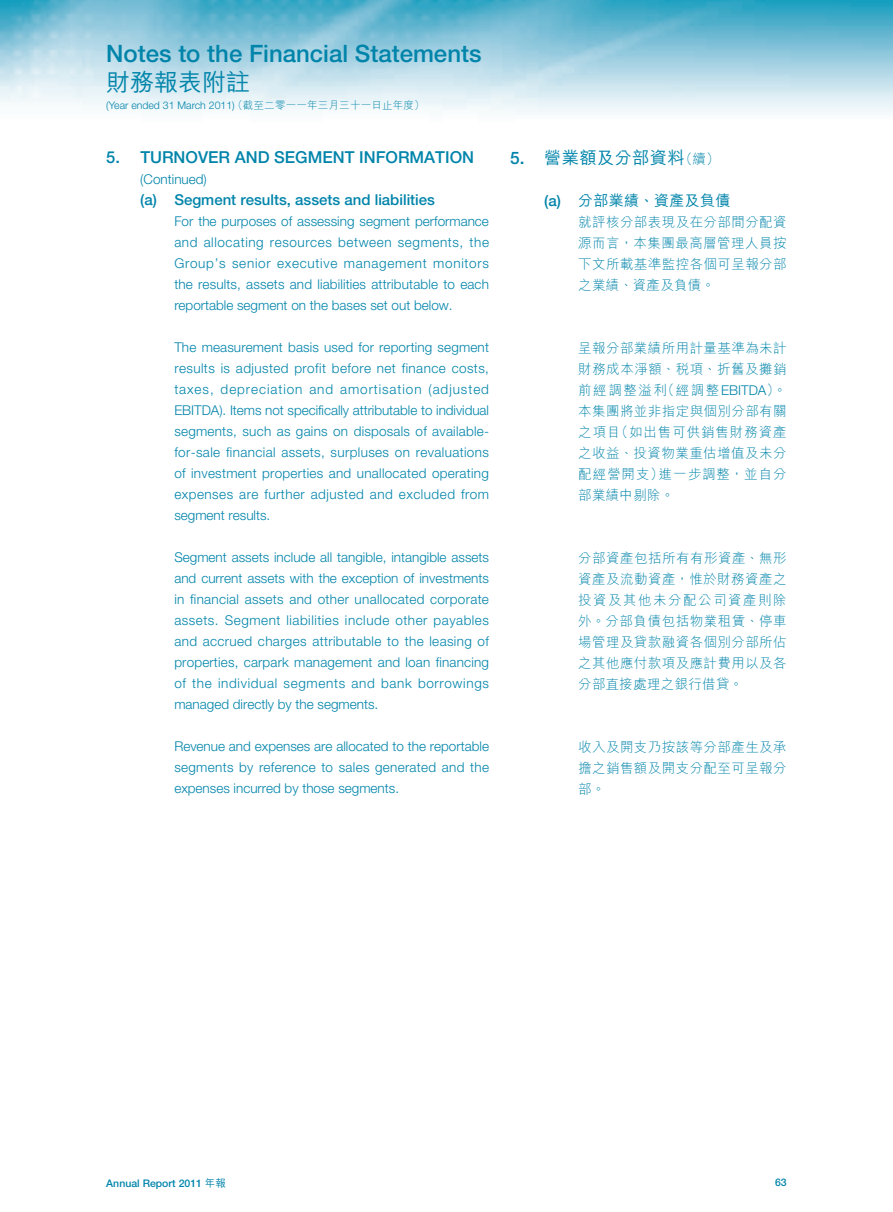
<style>
.page{position:relative;width:893px;height:1212px;background:#fff}
.page>*{position:absolute;margin:0;border:0;box-sizing:border-box;transform-origin:0 0}
.t1{font:500 24px "Helvetica Neue LT Std";color:#0084aa}
.t2{font:24px "M Hei HK Medium B5 pc H";color:#0084aa}
.t3{font:17.25px "M Hei HK Medium B5 pc H";letter-spacing:.02em;color:#0084aa}
.t4{font:500 16.5px "Helvetica Neue LT Std";color:#0084aa}
.t5{font:500 15px "Helvetica Neue LT Std";color:#0084aa}
.t6{font:15px "M Hei HK Medium B5 pc H";letter-spacing:.02em;color:#0084aa}
.t7{font:300 13.5px/21px "Helvetica Neue LT Std";color:#0084aa;text-align:justify}
.t8{font:13.5px/21px "M Hei HK Light B5 pc H";letter-spacing:.03em;color:#0084aa;text-align:justify}
.t9{font:300 10.5px "Helvetica Neue LT Std";color:#0084aa}
.t10{font:500 10.5px "Helvetica Neue LT Std";color:#0084aa}
.s1{font-family:"M Hei HK Light B5 pc H";font-weight:400}
.s2{font-family:"Helvetica Neue LT Std";font-weight:500}
.s3{font-family:"M Hei HK Light B5 pc H";font-size:13.5px}
.s4{font-family:"Helvetica Neue LT Std";font-weight:300}
.s5{font-family:"M Hei HK Medium B5 pc H";font-weight:400}
</style>
<div class="page">
<img style="left:0;top:0;width:893px;height:114px">
<h1 class="t1" style="left:106px;top:45px;width:377px">Notes to the Financial Statements</h1>
<h1 class="t2" style="left:106px;top:73px;width:145px">財務報表附註</h1>
<p class="t9" style="left:106px;top:102px;width:320px">(Year ended 31 March 2011) <span class="s1">（截至二零一一年三月三十一日止年度）</span></p>
<p class="t4" style="left:106px;top:151px;width:369px">5. TURNOVER AND SEGMENT INFORMATION</p>
<p class="t7" style="left:140px;top:170px;width:68px">(Continued)</p>
<p class="t5" style="left:140px;top:194px;width:296px">(a) Segment results, assets and liabilities</p>
<p class="t7" style="left:174px;top:212px;width:316px">For the purposes of assessing segment performance and allocating resources between segments, the Group’s senior executive management monitors the results, assets and liabilities attributable to each reportable segment on the bases set out below.</p>
<p class="t7" style="left:174px;top:338px;width:316px">The measurement basis used for reporting segment results is adjusted profit before net finance costs, taxes, depreciation and amortisation (adjusted EBITDA). Items not specifically attributable to individual segments, such as gains on disposals of available&shy;for-sale financial assets, surpluses on revaluations of investment properties and unallocated operating expenses are further adjusted and excluded from segment results.</p>
<p class="t7" style="left:174px;top:548px;width:316px">Segment assets include all tangible, intangible assets and current assets with the exception of investments in financial assets and other unallocated corporate assets. Segment liabilities include other payables and accrued charges attributable to the leasing of properties, carpark management and loan financing of the individual segments and bank borrowings managed directly by the segments.</p>
<p class="t7" style="left:174px;top:737px;width:316px">Revenue and expenses are allocated to the reportable segments by reference to sales generated and the expenses incurred by those segments.</p>
<p class="t3" style="left:510px;top:151px;width:211px"><span class="s2">5.</span> 營業額及分部資料<span class="s3">（續）</span></p>
<p class="t6" style="left:544px;top:195px;width:188px"><span class="s2">(a)</span> 分部業績、資產及負債</p>
<p class="t8" style="left:578px;top:213px;width:210px">就評核分部表現及在分部間分配資源而言，本集團最高層管理人員按下文所載基準監控各個可呈報分部之業績、資產及負債。</p>
<p class="t8" style="left:578px;top:339px;width:210px">呈報分部業績所用計量基準為未計財務成本淨額、稅項、折舊及攤銷前經調整溢利（經調整<span class="s4">EBITDA</span>）。本集團將並非指定與個別分部有關之項目（如出售可供銷售財務資產之收益、投資物業重估增值及未分配經營開支）進一步調整，並自分部業績中剔除。</p>
<p class="t8" style="left:578px;top:550px;width:210px">分部資產包括所有有形資產、無形資產及流動資產，惟於財務資產之投資及其他未分配公司資產則除外。分部負債包括物業租賃、停車場管理及貸款融資各個別分部所佔之其他應付款項及應計費用以及各分部直接處理之銀行借貸。</p>
<p class="t8" style="left:578px;top:739px;width:210px">收入及開支乃按該等分部產生及承擔之銷售額及開支分配至可呈報分部。</p>
<p class="t10" style="left:106px;top:1179px;width:121px">Annual Report 2011 <span class="s5">年報</span></p>
<p class="t10" style="left:775px;top:1179px;width:13px">63</p>
</div>
